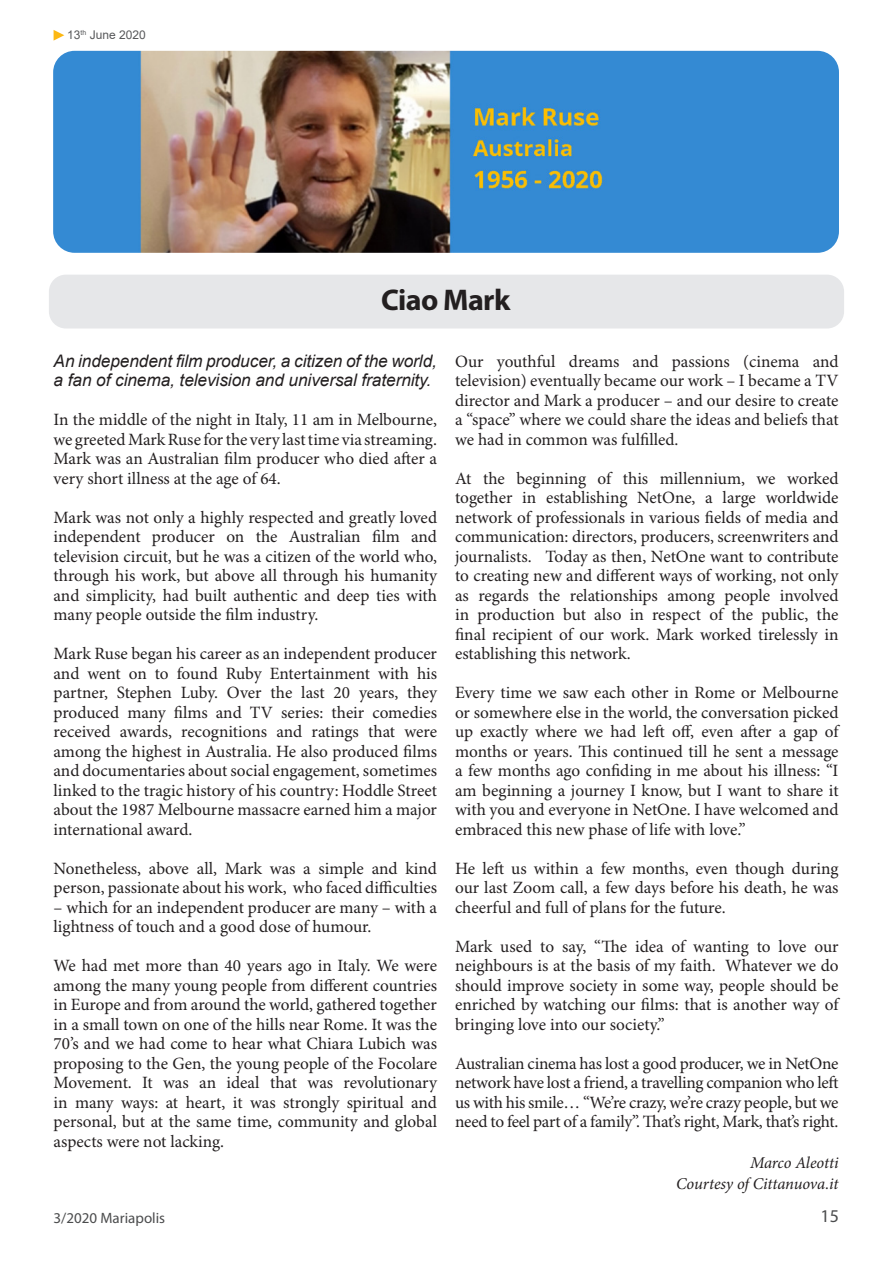
<style>
.page{position:relative;width:893px;height:1263px;background:#fff}
.page>*{position:absolute;margin:0;border:0;box-sizing:border-box;transform-origin:0 0}
.Titel_arial_20{font:700 30px "Myriad Pro";letter-spacing:-.02em;color:#231f20}
.t1{font:18px "Myriad Pro";color:#4b4c4d}
.t2{font:17.25px/19.5px "Minion Pro";letter-spacing:-.005em;color:#231f20;text-align:justify}
.Intro{font:italic 17.25px/19.5px "Arial";letter-spacing:-.005em;color:#231f20}
.t3{font:italic 16.5px "Minion Pro";letter-spacing:-.01em;color:#231f20}
.t4{font:15px "Myriad Pro";color:#4b4c4d}
.Intro-2{font:12px "Arial";color:#57585a}
</style>
<div class="page">
<img style="left:53px;top:51px;width:786px;height:202px">
<div style="left:49px;top:275px;width:795px;height:53px;background:#e6e7e9;border-radius:17px"></div>
<svg style="left:54px;top:30px;width:10px;height:11px"></svg>
<p class="Intro-2" style="left:67px;top:26px;width:80px">13<sup>th</sup> June 2020</p>
<p class="Titel_arial_20" style="left:381px;top:280px;width:131px">Ciao Mark</p>
<p class="Intro" style="left:54px;top:351px;width:385px">An independent film producer, a citizen of the world, a fan of cinema, television and universal fraternity.</p>
<p class="t2" style="left:54px;top:411px;width:385px">In the middle of the night in Italy, 11 am in Melbourne, we greeted Mark Ruse for the very last time via streaming.<br>Mark was an Australian film producer who died after a very short illness at the age of 64.</p>
<p class="t2" style="left:54px;top:508px;width:385px">Mark was not only a highly respected and greatly loved independent producer on the Australian film and television circuit, but he was a citizen of the world who, through his work, but above all through his humanity and simplicity, had built authentic and deep ties with many people outside the film industry.</p>
<p class="t2" style="left:54px;top:645px;width:385px">Mark Ruse began his career as an independent producer and went on to found Ruby Entertainment with his partner, Stephen Luby. Over the last 20 years, they produced many films and TV series: their comedies received awards, recognitions and ratings that were among the highest in Australia. He also produced films and documentaries about social engagement, sometimes linked to the tragic history of his country: Hoddle Street about the 1987 Melbourne massacre earned him a major international award.</p>
<p class="t2" style="left:54px;top:859px;width:385px">Nonetheless, above all, Mark was a simple and kind person, passionate about his work, who faced difficulties</p>
<p class="t2" style="left:54px;top:898px;width:385px">– which for an independent producer are many – with a lightness of touch and a good dose of humour.</p>
<p class="t2" style="left:54px;top:957px;width:385px">We had met more than 40 years ago in Italy. We were among the many young people from different countries in Europe and from around the world, gathered together in a small town on one of the hills near Rome. It was the 70’s and we had come to hear what Chiara Lubich was proposing to the Gen, the young people of the Focolare Movement. It was an ideal that was revolutionary in many ways: at heart, it was strongly spiritual and personal, but at the same time, community and global aspects were not lacking.</p>
<p class="t2" style="left:455px;top:352px;width:385px">Our youthful dreams and passions (cinema and television) eventually became our work – I became a TV director and Mark a producer – and our desire to create a “space” where we could share the ideas and beliefs that we had in common was fulfilled.</p>
<p class="t2" style="left:455px;top:469px;width:385px">At the beginning of this millennium, we worked together in establishing NetOne, a large worldwide network of professionals in various fields of media and communication: directors, producers, screenwriters and journalists. Today as then, NetOne want to contribute to creating new and different ways of working, not only as regards the relationships among people involved in production but also in respect of the public, the final recipient of our work. Mark worked tirelessly in establishing this network.</p>
<p class="t2" style="left:455px;top:684px;width:385px">Every time we saw each other in Rome or Melbourne or somewhere else in the world, the conversation picked up exactly where we had left off, even after a gap of months or years. This continued till he sent a message a few months ago confiding in me about his illness: “I am beginning a journey I know, but I want to share it with you and everyone in NetOne. I have welcomed and embraced this new phase of life with love.”</p>
<p class="t2" style="left:455px;top:859px;width:385px">He left us within a few months, even though during our last Zoom call, a few days before his death, he was cheerful and full of plans for the future.</p>
<p class="t2" style="left:455px;top:937px;width:385px">Mark used to say, “The idea of wanting to love our neighbours is at the basis of my faith. Whatever we do should improve society in some way, people should be enriched by watching our films: that is another way of bringing love into our society.”</p>
<p class="t2" style="left:455px;top:1054px;width:385px">Australian cinema has lost a good producer, we in NetOne network have lost a friend, a travelling companion who left us with his smile… “We’re crazy, we’re crazy people, but we need to feel part of a family”. That’s right, Mark, that’s right.</p>
<p class="t3" style="left:750px;top:1151px;width:90px">Marco Aleotti</p>
<p class="t3" style="left:676px;top:1172px;width:164px">Courtesy of Cittanuova.it</p>
<p class="t4" style="left:54px;top:1209px;width:113px">3/2020 Mariapolis</p>
<p class="t1" style="left:820px;top:1205px;width:20px">15</p>
</div>
